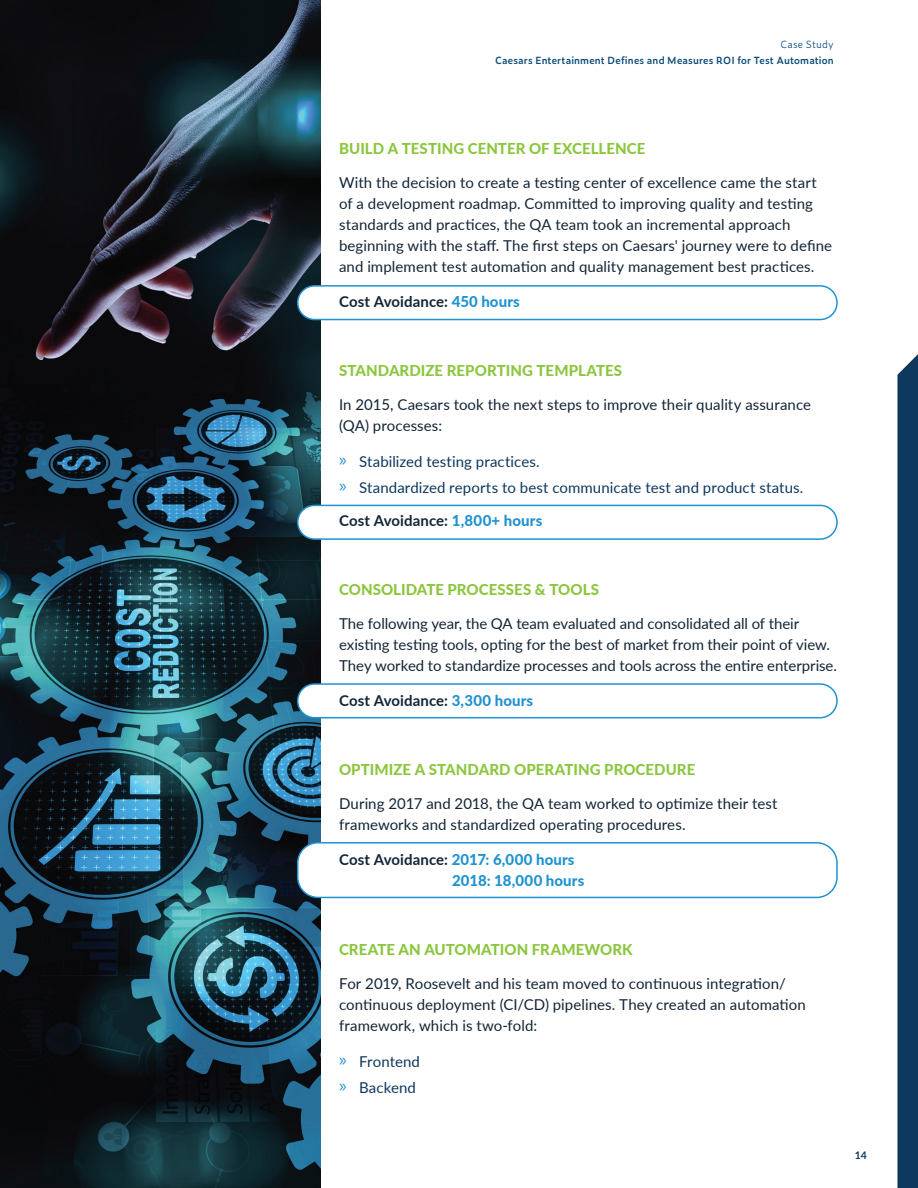
<style>
.page{position:relative;width:918px;height:1188px;background:#fff}
.page>*{position:absolute;margin:0;border:0;box-sizing:border-box;transform-origin:0 0}
.t1{font:15px/21px "Lato";letter-spacing:.005em;color:#132536}
.t2{font:800 15px "Lato";letter-spacing:.005em;color:#8bc63e}
.t3{font:15px/25.5px "Lato";letter-spacing:.005em;color:#0e385e}
.t4{font:700 15px "Lato";letter-spacing:.005em;color:#132536}
.t5{font:800 15px/21px "Lato";letter-spacing:.01em;color:#1f92d1}
.t6{font:700 10.5px "Lato";color:#0e385e}
.t7{font:600 9.9px "Zeitung Pro";letter-spacing:.015em;color:#074877}
.t8{font:300 9.9px "Zeitung Pro";letter-spacing:.015em;color:#074877}
.s1{font-weight:800;color:#1f92d1}
.s2{font-family:"Myriad Pro";font-size:18px;color:#1f92d1}
.s3{font-weight:700;color:#132536}
</style>
<div class="page">
<div style="left:897px;top:354px;width:21px;height:834px;background:#0e385e"></div>
<img style="left:0;top:0;width:321px;height:1188px">
<div style="left:298px;top:843px;width:539px;height:54px;background:#fff;border-radius:20px"></div>
<div style="left:297px;top:842px;width:541px;height:56px;border:2px solid #1f92d1;border-radius:20px"></div>
<div style="left:298px;top:684px;width:539px;height:34px;background:#fff;border-radius:17px"></div>
<div style="left:297px;top:683px;width:541px;height:35px;border:2px solid #1f92d1;border-radius:17px"></div>
<div style="left:298px;top:505px;width:539px;height:34px;background:#fff;border-radius:17px"></div>
<div style="left:297px;top:505px;width:541px;height:35px;border:2px solid #1f92d1;border-radius:17px"></div>
<div style="left:298px;top:286px;width:539px;height:34px;background:#fff;border-radius:17px"></div>
<div style="left:297px;top:285px;width:541px;height:35px;border:2px solid #1f92d1;border-radius:17px"></div>
<p class="t8" style="left:780px;top:37px;width:55px">Case Study</p>
<p class="t7" style="left:495px;top:53px;width:340px">Caesars Entertainment Defines and Measures ROI for Test Automation</p>
<p class="t2" style="left:339px;top:137px;width:308px">BUILD A TESTING CENTER OF EXCELLENCE</p>
<p class="t1" style="left:339px;top:172px;width:495px">With the decision to create a testing center of excellence came the start of a development roadmap. Committed to improving quality and testing standards and practices, the QA team took an incremental approach beginning with the staff. The first steps on Caesars' journey were to define and implement test automation and quality management best practices.</p>
<p class="t4" style="left:339px;top:290px;width:182px">Cost Avoidance: <span class="s1">450 hours</span></p>
<p class="t2" style="left:339px;top:359px;width:285px">STANDARDIZE REPORTING TEMPLATES</p>
<p class="t1" style="left:339px;top:394px;width:474px">In 2015, Caesars took the next steps to improve their quality assurance (QA) processes:</p>
<p class="t3" style="left:339px;top:448px;width:466px"><span class="s2">»</span> Stabilized testing practices.<br><span class="s2">»</span> Standardized reports to best communicate test and product status.</p>
<p class="t4" style="left:339px;top:509px;width:205px">Cost Avoidance: <span class="s1">1,800+ hours</span></p>
<p class="t2" style="left:339px;top:578px;width:262px">CONSOLIDATE PROCESSES &amp; TOOLS</p>
<p class="t1" style="left:339px;top:613px;width:499px">The following year, the QA team evaluated and consolidated all of their existing testing tools, opting for the best of market from their point of view.<br>They worked to standardize processes and tools across the entire enterprise.</p>
<p class="t4" style="left:339px;top:689px;width:196px">Cost Avoidance: <span class="s1">3,300 hours</span></p>
<p class="t2" style="left:339px;top:758px;width:358px">OPTIMIZE A STANDARD OPERATING PROCEDURE</p>
<p class="t1" style="left:339px;top:793px;width:440px">During 2017 and 2018, the QA team worked to optimize their test frameworks and standardized operating procedures.</p>
<p class="t5" style="left:452px;top:848px;width:134px;text-indent:-113px"><span class="s3">Cost Avoidance:</span> 2017: 6,000 hours<br>2018: 18,000 hours</p>
<p class="t2" style="left:339px;top:938px;width:295px">CREATE AN AUTOMATION FRAMEWORK</p>
<p class="t1" style="left:339px;top:973px;width:468px">For 2019, Roosevelt and his team moved to continuous integration/ continuous deployment (CI/CD) pipelines. They created an automation framework, which is two-fold:</p>
<p class="t3" style="left:339px;top:1048px;width:82px"><span class="s2">»</span> Frontend <span class="s2">»</span> Backend</p>
<p class="t6" style="left:855px;top:1147px;width:14px">14</p>
</div>
